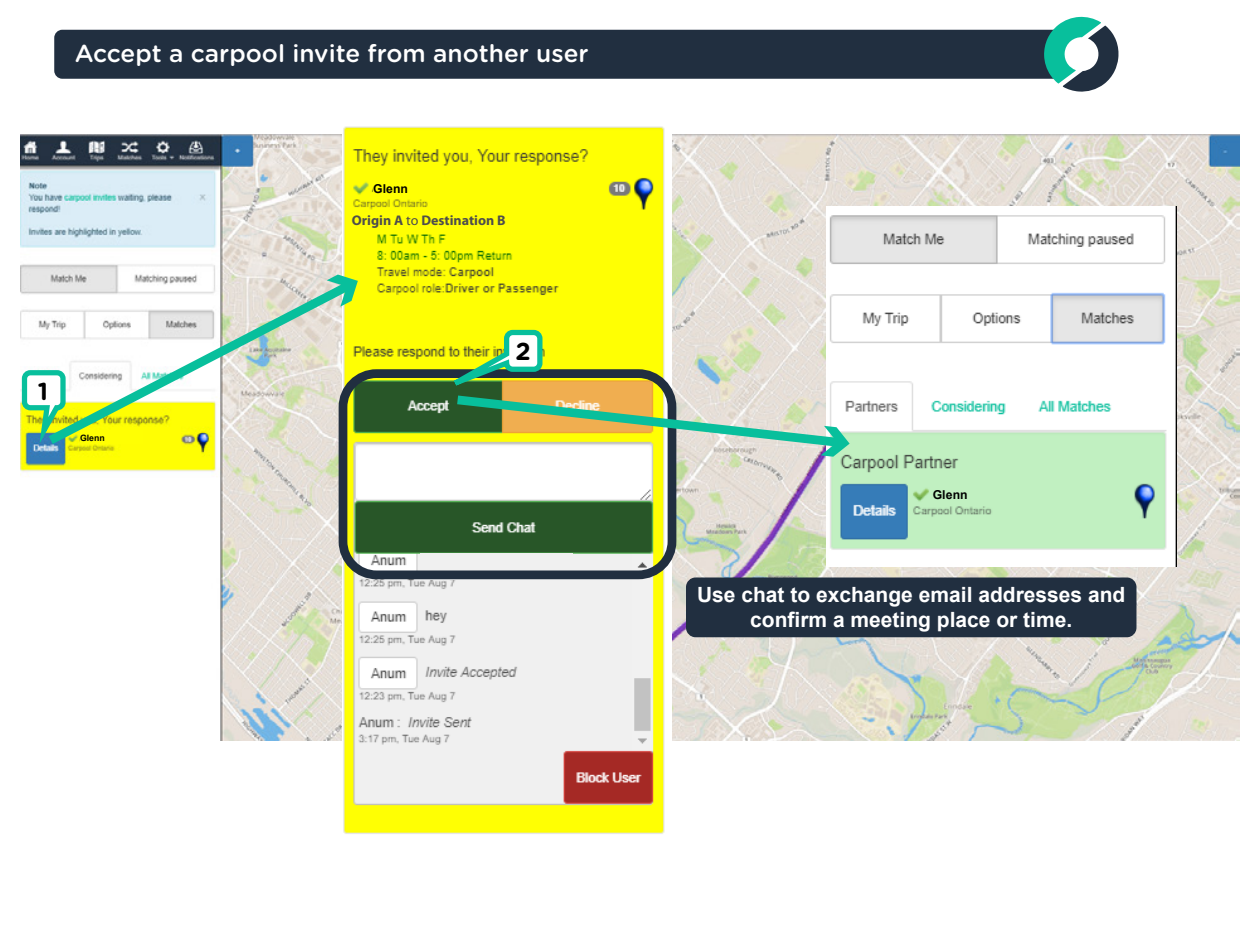
<style>
.page{position:relative;width:1260px;height:945px;background:#fff}
.page>*{position:absolute;margin:0;border:0;box-sizing:border-box;transform-origin:0 0}
.t1{font:500 24.5px "Gotham Rounded";color:#fff}
.t2{font:700 24.5px "Gotham Rounded";color:#000}
.t3{font:700 21px/25.2px "Arial";color:#fff;text-align:center}
.t4{font:700 14px "Myriad Pro";color:#4d4d4d}
.t5{font:700 12.25px "Arial";letter-spacing:.005em;color:#000}
.t6{font:700 8.75px "Arial";color:#000}
.s1{font-weight:400}
</style>
<div class="page">
<img style="left:20px;top:135px;width:1220px;height:605px">
<img style="left:342px;top:126px;width:329px;height:708px">
<div style="left:421px;top:553px;width:152px;height:26px;background:#f0f0f0"></div>
<div style="left:374px;top:180px;width:71px;height:14px;background:#ffff03"></div>
<img style="left:827px;top:206px;width:350px;height:361px">
<div style="left:932px;top:486px;width:73px;height:14px;background:#c1f0c1"></div>
<div style="left:339px;top:369px;width:337px;height:210px;border:9px solid #212f40;border-radius:34px"></div>
<svg style="left:20px;top:368px;width:48px;height:89px"></svg>
<svg style="left:39px;top:274px;width:322px;height:178px"></svg>
<svg style="left:327px;top:275px;width:31px;height:32px"></svg>
<svg style="left:390px;top:327px;width:460px;height:130px;background:#c0cc81"></svg>
<div style="left:686px;top:578px;width:450px;height:59px;background:#212f40;border-radius:10px"></div>
<div style="left:54px;top:30px;width:1010px;height:49px;background:#212f40;border-radius:8px"></div>
<svg style="left:1044px;top:16px;width:75px;height:76px"></svg>
<div style="left:350px;top:211px;width:209px;height:22px;background:#ffff03"></div>
<p class="t1" style="left:75px;top:36px;width:515px">Accept a carpool invite from another user</p>
<p class="t2" style="left:38px;top:373px;width:12px">1</p>
<p class="t6" style="left:80px;top:432px;width:26px">Glenn</p>
<p class="t5" style="left:373px;top:180px;width:37px">Glenn</p>
<p class="t4" style="left:352px;top:212px;width:155px">Origin A <span class="s1">to</span> Destination B</p>
<p class="t2" style="left:515px;top:333px;width:17px">2</p>
<p class="t5" style="left:933px;top:486px;width:37px">Glenn</p>
<p class="t3" style="left:697px;top:582px;width:430px">Use chat to exchange email addresses and confirm a meeting place or time.</p>
</div>
